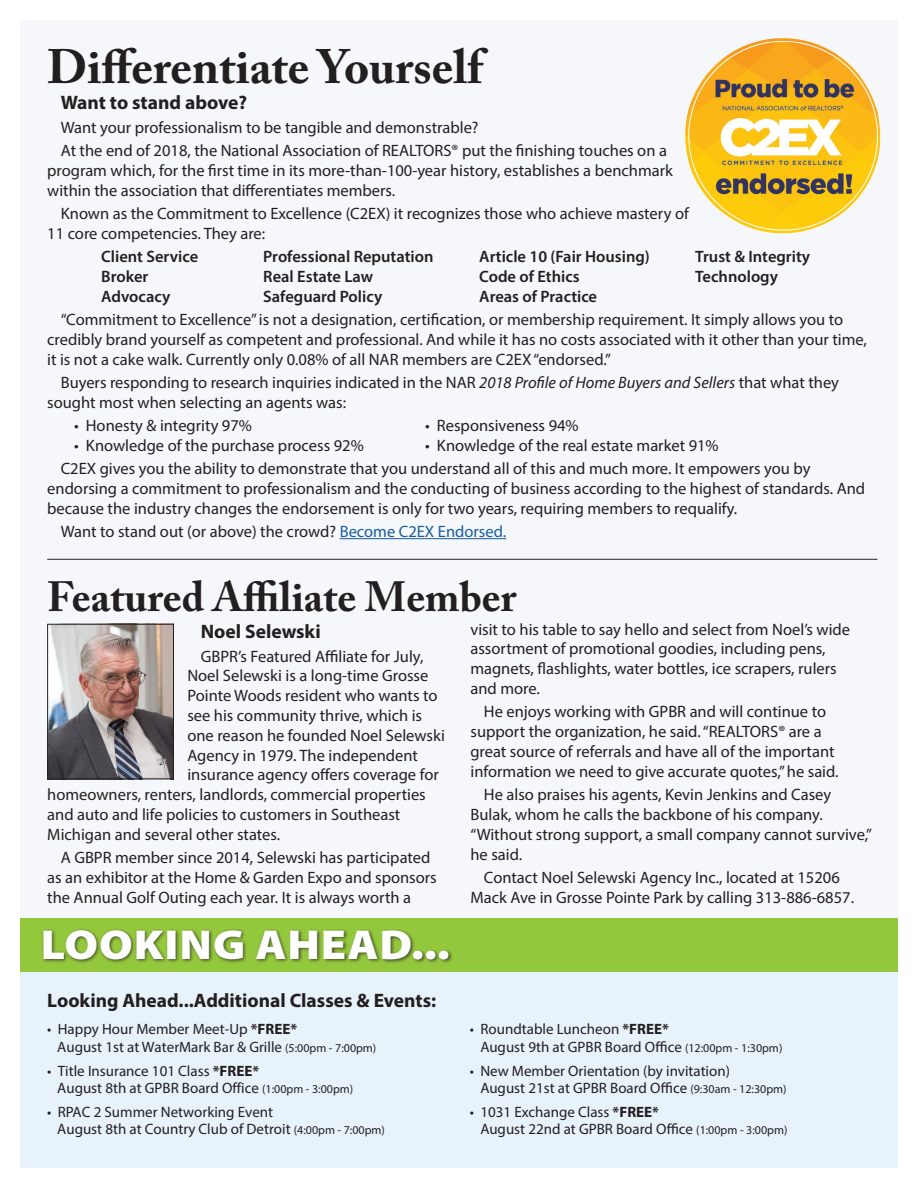
<style>
.page{position:relative;width:918px;height:1188px;background:#fff}
.page>*{position:absolute;margin:0;border:0;box-sizing:border-box;transform-origin:0 0}
.t1{font:700 48px "Adobe Caslon Pro";color:#231f20}
.t2{font:700 42px "Adobe Caslon Pro";color:#231f20}
.t3{font:900 42px "Myriad Pro";letter-spacing:.02em;color:#fff;scale:1.1 1}
.t4{font:700 19.5px "Myriad Pro";color:#231f20}
.t5{font:16.5px/19.8px "Myriad Pro";color:#231f20}
.t6{font:600 16.5px "Myriad Pro";color:#231f20}
.t7{font:15px/17.2px "Myriad Pro";color:#231f20}
.s1{font-style:italic}
.s2{color:#175d9e}
.s3{font-weight:700}
.s4{font-size:12px}
</style>
<div class="page">
<div style="left:20px;top:20px;width:878px;height:1147px;background:#f5f7fa"></div>
<div style="left:20px;top:918px;width:878px;height:250px;background:#e8f2fa"></div>
<hr style="left:47px;top:559px;width:831px;height:1px;background:#231f20">
<hr style="left:340px;top:538px;width:166px;height:1px;background:#175d9e">
<div style="left:20px;top:918px;width:878px;height:54px;background:#94c83c"></div>
<div style="left:42px;top:928px;width:412px;height:37px;background:#231f20;opacity:.75"></div>
<img style="left:49px;top:626px;width:123px;height:151px">
<div style="left:47px;top:624px;width:127px;height:155px;border:1px solid #231f20"></div>
<img style="left:685px;top:38px;width:196px;height:196px">
<h1 class="t1" style="left:47px;top:38px;width:437px">Differentiate Yourself</h1>
<p class="t4" style="left:61px;top:90px;width:188px">Want to stand above?</p>
<p class="t5" style="left:61px;top:115px;width:608px;line-height:23.2px">Want your professionalism to be tangible and demonstrable?<br>At the end of 2018, the National Association of REALTORS® put the finishing touches on a</p>
<p class="t5" style="left:47px;top:160px;width:627px">program which, for the first time in its more-than-100-year history, establishes a benchmark within the association that differentiates members.</p>
<p class="t5" style="left:47px;top:203px;width:643px;text-indent:13px">Known as the Commitment to Excellence (C2EX) it recognizes those who achieve mastery of<br>11 core competencies. They are:</p>
<p class="t6" style="left:101px;top:246px;width:98px">Client Service</p>
<p class="t6" style="left:263px;top:246px;width:172px">Professional Reputation</p>
<p class="t6" style="left:479px;top:246px;width:172px">Article 10 (Fair Housing)</p>
<p class="t6" style="left:695px;top:246px;width:116px">Trust &amp; Integrity</p>
<p class="t6" style="left:101px;top:266px;width:49px">Broker</p>
<p class="t6" style="left:263px;top:266px;width:111px">Real Estate Law</p>
<p class="t6" style="left:479px;top:266px;width:102px">Code of Ethics</p>
<p class="t6" style="left:695px;top:266px;width:84px">Technology</p>
<p class="t6" style="left:101px;top:286px;width:71px">Advocacy</p>
<p class="t6" style="left:263px;top:286px;width:121px">Safeguard Policy</p>
<p class="t6" style="left:479px;top:286px;width:119px">Areas of Practice</p>
<p class="t5" style="left:47px;top:309px;width:821px;text-indent:13px">“Commitment to Excellence” is not a designation, certification, or membership requirement. It simply allows you to credibly brand yourself as competent and professional. And while it has no costs associated with it other than your time, it is not a cake walk. Currently only 0.08% of all NAR members are C2EX “endorsed.”</p>
<p class="t5" style="left:47px;top:372px;width:793px;text-indent:13px">Buyers responding to research inquiries indicated in the NAR <span class="s1">2018 Profile of Home Buyers and Sellers</span> that what they sought most when selecting an agents was:</p>
<p class="t5" style="left:74px;top:415px;width:179px">• Honesty &amp; integrity 97%</p>
<p class="t5" style="left:425px;top:415px;width:155px">• Responsiveness 94%</p>
<p class="t5" style="left:74px;top:435px;width:291px">• Knowledge of the purchase process 92%</p>
<p class="t5" style="left:61px;top:433px;width:751px;line-height:23.2px;text-indent:365px">• Knowledge of the real estate market 91%<br>C2EX gives you the ability to demonstrate that you understand all of this and much more. It empowers you by</p>
<p class="t5" style="left:47px;top:478px;width:819px">endorsing a commitment to professionalism and the conducting of business according to the highest of standards. And because the industry changes the endorsement is only for two years, requiring members to requalify.</p>
<p class="t5" style="left:61px;top:521px;width:447px">Want to stand out (or above) the crowd? <span class="s2">Become C2EX Endorsed.</span></p>
<h2 class="t2" style="left:47px;top:572px;width:470px">Featured Affiliate Member</h2>
<p class="t4" style="left:201px;top:619px;width:121px">Noel Selewski</p>
<p class="t5" style="left:201px;top:646px;width:224px">GBPR’s Featured Affiliate for July,</p>
<p class="t5" style="left:187px;top:666px;width:243px">Noel Selewski is a long-time Grosse</p>
<p class="t5" style="left:187px;top:685px;width:252px">Pointe Woods resident who wants to</p>
<p class="t5" style="left:187px;top:705px;width:236px">see his community thrive, which is</p>
<p class="t5" style="left:187px;top:725px;width:259px">one reason he founded Noel Selewski</p>
<p class="t5" style="left:187px;top:745px;width:232px">Agency in 1979. The independent</p>
<p class="t5" style="left:187px;top:765px;width:253px">insurance agency offers coverage for</p>
<p class="t5" style="left:47px;top:784px;width:380px">homeowners, renters, landlords, commercial properties</p>
<p class="t5" style="left:47px;top:804px;width:355px">and auto and life policies to customers in Southeast</p>
<p class="t5" style="left:47px;top:824px;width:235px">Michigan and several other states.</p>
<p class="t5" style="left:47px;top:847px;width:391px;text-indent:13px">A GBPR member since 2014, Selewski has participated as an exhibitor at the Home &amp; Garden Expo and sponsors the Annual Golf Outing each year. It is always worth a</p>
<p class="t5" style="left:470px;top:619px;width:381px">visit to his table to say hello and select from Noel’s wide assortment of promotional goodies, including pens, magnets, flashlights, water bottles, ice scrapers, rulers and more.</p>
<p class="t5" style="left:470px;top:702px;width:370px;text-indent:13px">He enjoys working with GPBR and will continue to support the organization, he said. “REALTORS® are a great source of referrals and have all of the important information we need to give accurate quotes,” he said.</p>
<p class="t5" style="left:470px;top:784px;width:403px;text-indent:13px">He also praises his agents, Kevin Jenkins and Casey Bulak, whom he calls the backbone of his company. “Without strong support, a small company cannot survive,” he said.</p>
<p class="t5" style="left:470px;top:867px;width:385px;text-align:center">Contact Noel Selewski Agency Inc., located at 15206<br>Mack Ave in Grosse Pointe Park by calling 313-886-6857.</p>
<h2 class="t3" style="left:41px;top:921px;width:373px">LOOKING AHEAD...</h2>
<p class="t4" style="left:47px;top:988px;width:390px">Looking Ahead...Additional Classes &amp; Events:</p>
<p class="t7" style="left:57px;top:1021px;width:321px;text-indent:-10px">• Happy Hour Member Meet-Up <span class="s3">*FREE*<br></span>August 1st at WaterMark Bar &amp; Grille <span class="s4">(5:00pm - 7:00pm)</span></p>
<p class="t7" style="left:57px;top:1062px;width:298px;text-indent:-10px">• Title Insurance 101 Class <span class="s3">*FREE*<br></span>August 8th at GPBR Board Office <span class="s4">(1:00pm - 3:00pm)</span></p>
<p class="t7" style="left:57px;top:1103px;width:329px;text-indent:-10px">• RPAC 2 Summer Networking Event<br>August 8th at Country Club of Detroit <span class="s4">(4:00pm - 7:00pm)</span></p>
<p class="t7" style="left:480px;top:1020px;width:304px;text-indent:-11px">• Roundtable Luncheon <span class="s3">*FREE*<br></span>August 9th at GPBR Board Office <span class="s4">(12:00pm - 1:30pm)</span></p>
<p class="t7" style="left:480px;top:1062px;width:308px;text-indent:-11px">• New Member Orientation (by invitation)<br>August 21st at GPBR Board Office <span class="s4">(9:30am - 12:30pm)</span></p>
<p class="t7" style="left:480px;top:1103px;width:309px;text-indent:-11px">• 1031 Exchange Class <span class="s3">*FREE*<br></span>August 22nd at GPBR Board Office <span class="s4">(1:00pm - 3:00pm)</span></p>
</div>
